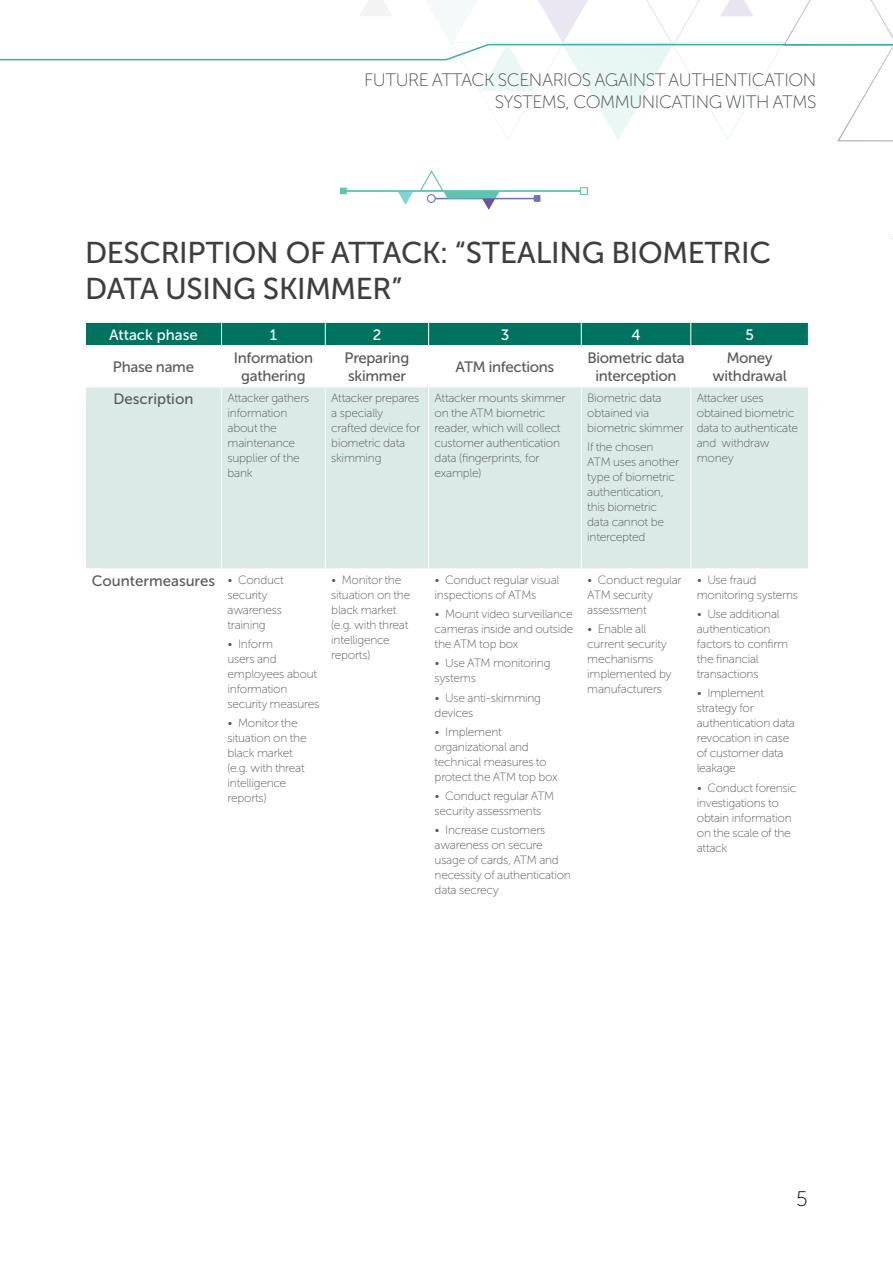
<style>
.page{position:relative;width:893px;height:1263px;background:#fff}
.page>*{position:absolute;margin:0;border:0;box-sizing:border-box;transform-origin:0 0}
.Header_1{font:30px/36px "Museo Sans Cyrl 500";letter-spacing:-.01em;color:#3e3e3f}
.t1{font:21px "Museo Sans 100";color:#000}
.t2{font:18px/21.6px "Museo Sans Cyrl 100";letter-spacing:-.025em;color:#4b4c4d;text-align:right}
.Cell{font:15px/18px "Museo Sans Cyrl 500";letter-spacing:-.02em;color:#57585a;text-align:center}
.Cell-2{font:15px "Museo Sans Cyrl 500";color:#57585a}
.Cell-3{font:15px "Museo Sans Cyrl 500";color:#fff}
.Cell-4{font:12px/15px "Museo Sans Cyrl 100";letter-spacing:-.02em;color:#57585a}
</style>
<div class="page">
<svg style="left:0;top:0;width:893px;height:239px"></svg>
<img style="left:340px;top:170px;width:248px;height:40px">
<div style="left:86px;top:388px;width:722px;height:181px;background:#dbeae7"></div>
<hr style="left:221px;top:387px;width:1px;height:182px;background:#fff">
<hr style="left:325px;top:387px;width:1px;height:182px;background:#fff">
<hr style="left:428px;top:387px;width:1px;height:182px;background:#fff">
<hr style="left:581px;top:387px;width:1px;height:182px;background:#fff">
<hr style="left:690px;top:387px;width:1px;height:182px;background:#fff">
<div style="left:85px;top:322px;width:724px;height:23px;background:#007360"></div>
<h3 class="t2" style="left:364px;top:69px;width:454px">FUTURE ATTACK SCENARIOS AGAINST AUTHENTICATION<br>SYSTEMS, COMMUNICATING WITH ATMS</h3>
<p class="Header_1" style="left:85px;top:235px;width:687px">DESCRIPTION OF ATTACK: “STEALING BIOMETRIC<br>DATA USING SKIMMER”</p>
<p class="Cell-3" style="left:109px;top:326px;width:90px">Attack phase</p>
<p class="Cell-3" style="left:270px;top:326px;width:9px">1</p>
<p class="Cell-3" style="left:373px;top:326px;width:10px">2</p>
<p class="Cell-3" style="left:501px;top:326px;width:10px">3</p>
<p class="Cell-3" style="left:631px;top:326px;width:11px">4</p>
<p class="Cell-3" style="left:745px;top:326px;width:10px">5</p>
<p class="Cell" style="left:113px;top:358px;width:83px">Phase name</p>
<p class="Cell" style="left:234px;top:349px;width:81px">Information gathering</p>
<p class="Cell" style="left:345px;top:349px;width:66px;text-align:left">Preparing skimmer</p>
<p class="Cell" style="left:456px;top:358px;width:100px">ATM infections</p>
<p class="Cell" style="left:587px;top:349px;width:99px">Biometric data interception</p>
<p class="Cell" style="left:712px;top:349px;width:76px">Money withdrawal</p>
<p class="Cell-2" style="left:114px;top:391px;width:81px">Description</p>
<p class="Cell-4" style="left:228px;top:390px;width:83px">Attacker gathers information about the maintenance supplier of the bank</p>
<p class="Cell-4" style="left:331px;top:390px;width:91px">Attacker prepares a specially crafted device for biometric data skimming</p>
<p class="Cell-4" style="left:435px;top:390px;width:133px">Attacker mounts skimmer on the ATM biometric reader, which will collect customer authentication data (fingerprints, for example)</p>
<p class="Cell-4" style="left:587px;top:390px;width:98px">Biometric data obtained via biometric skimmer</p>
<p class="Cell-4" style="left:697px;top:390px;width:103px">Attacker uses obtained biometric data to authenticate and withdraw money</p>
<p class="Cell-4" style="left:587px;top:440px;width:93px">If the chosen<br>ATM uses another type of biometric authentication, this biometric data cannot be intercepted</p>
<p class="Cell-2" style="left:92px;top:573px;width:125px">Countermeasures</p>
<p class="Cell-4" style="left:228px;top:572px;width:58px">• Conduct security awareness training</p>
<p class="Cell-4" style="left:228px;top:637px;width:93px">• Inform<br>users and employees about information security measures</p>
<p class="Cell-4" style="left:228px;top:716px;width:81px">• Monitor the situation on the black market (e.g. with threat intelligence reports)</p>
<p class="Cell-4" style="left:331px;top:572px;width:81px">• Monitor the situation on the black market (e.g. with threat intelligence reports)</p>
<p class="Cell-4" style="left:435px;top:572px;width:126px">• Conduct regular visual inspections of ATMs</p>
<p class="Cell-4" style="left:435px;top:607px;width:140px;text-align:justify">• Mount video surveillance cameras inside and outside the ATM top box</p>
<p class="Cell-4" style="left:435px;top:656px;width:117px">• Use ATM monitoring systems</p>
<p class="Cell-4" style="left:435px;top:690px;width:108px">• Use anti-skimming devices</p>
<p class="Cell-4" style="left:435px;top:724px;width:125px">• Implement organizational and technical measures to protect the ATM top box</p>
<p class="Cell-4" style="left:435px;top:789px;width:121px">• Conduct regular ATM security assessments</p>
<p class="Cell-4" style="left:435px;top:823px;width:138px">• Increase customers awareness on secure usage of cards, ATM and necessity of authentication data secrecy</p>
<p class="Cell-4" style="left:587px;top:572px;width:96px">• Conduct regular<br>ATM security assessment</p>
<p class="Cell-4" style="left:587px;top:622px;width:86px">• Enable all current security mechanisms implemented by manufacturers</p>
<p class="Cell-4" style="left:697px;top:572px;width:103px">• Use fraud monitoring systems</p>
<p class="Cell-4" style="left:697px;top:607px;width:93px">• Use additional authentication factors to confirm the financial transactions</p>
<p class="Cell-4" style="left:697px;top:686px;width:100px">• Implement strategy for authentication data revocation in case of customer data leakage</p>
<p class="Cell-4" style="left:697px;top:780px;width:101px">• Conduct forensic investigations to obtain information on the scale of the attack</p>
<h2 class="t1" style="left:796px;top:1188px;width:13px">5</h2>
</div>
